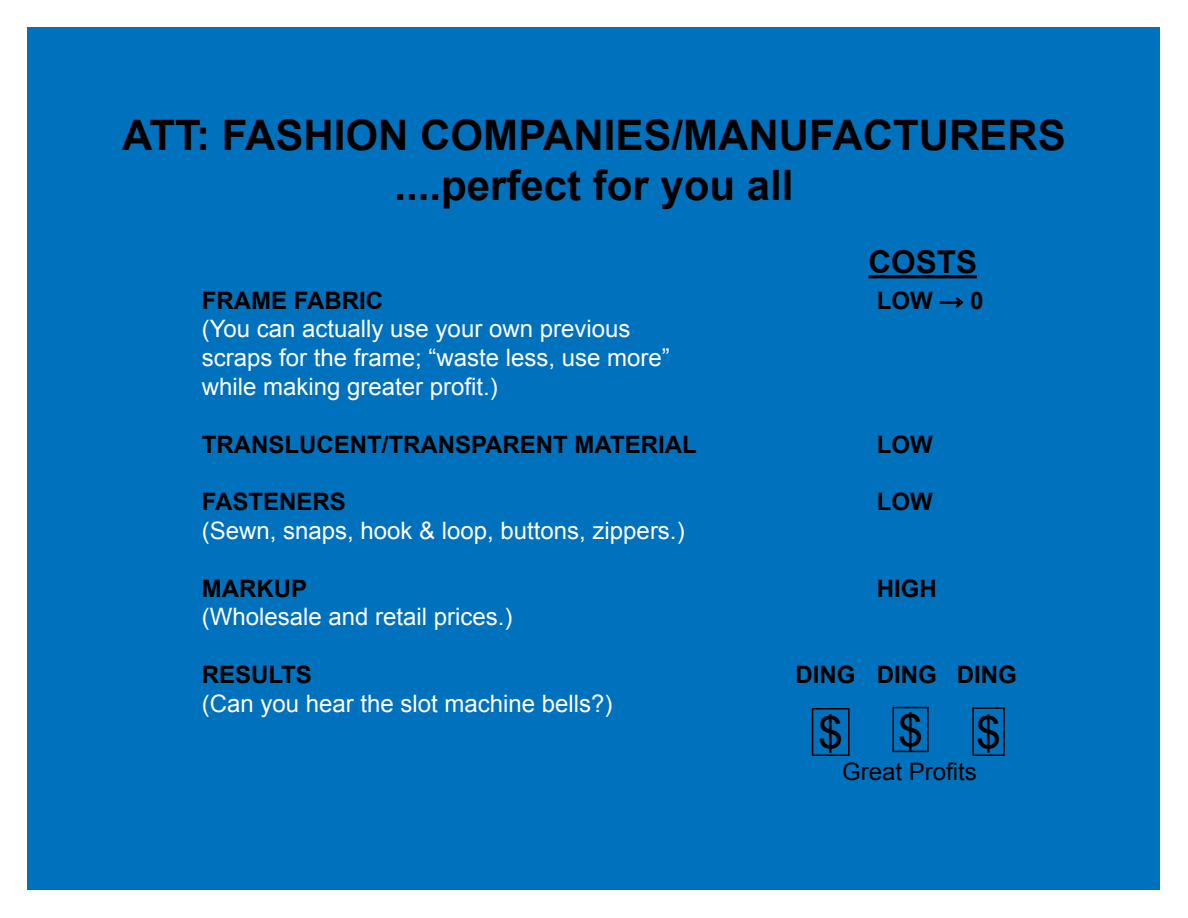
<style>
.page{position:relative;width:1188px;height:918px;background:#fff}
.page>*{position:absolute;margin:0;border:0;box-sizing:border-box;transform-origin:0 0}
.t1{font:45px "Arial";color:#000}
.t2{font:700 42px/50.4px "Arial";color:#000;text-align:center}
.t3{font:700 31.5px "Arial";color:#000}
.t4{font:24px/28.8px "Arial";color:#fff}
.t5{font:700 24px "Arial";color:#000}
.t6{font:24px "Arial";color:#000}
</style>
<div class="page">
<div style="left:28px;top:28px;width:1132px;height:862px;background:#0071bc"></div>
<svg style="left:939px;top:297px;width:25px;height:11px"></svg>
<div style="left:812px;top:708px;width:38px;height:48px;border:2px solid #000"></div>
<div style="left:892px;top:707px;width:37px;height:45px;border:2px solid #000"></div>
<div style="left:972px;top:707px;width:33px;height:49px;border:2px solid #000"></div>
<hr style="left:869px;top:275px;width:108px;height:3px;background:#000">
<h2 class="t2" style="left:122px;top:111px;width:945px">ATT: FASHION COMPANIES/MANUFACTURERS ....perfect for you all</h2>
<h3 class="t3" style="left:869px;top:241px;width:110px">COSTS</h3>
<p class="t5" style="left:202px;top:284px;width:183px">FRAME FABRIC</p>
<p class="t5" style="left:877px;top:284px;width:57px">LOW</p>
<p class="t5" style="left:970px;top:284px;width:15px">0</p>
<p class="t4" style="left:202px;top:315px;width:470px">(You can actually use your own previous scraps for the frame; “waste less, use more” while making greater profit.)</p>
<p class="t5" style="left:202px;top:428px;width:497px">TRANSLUCENT/TRANSPARENT MATERIAL</p>
<p class="t5" style="left:877px;top:428px;width:57px">LOW</p>
<p class="t5" style="left:202px;top:486px;width:146px">FASTENERS</p>
<p class="t5" style="left:877px;top:486px;width:57px">LOW</p>
<p class="t4" style="left:202px;top:516px;width:484px">(Sewn, snaps, hook &amp; loop, buttons, zippers.)</p>
<p class="t5" style="left:202px;top:572px;width:107px">MARKUP</p>
<p class="t5" style="left:877px;top:572px;width:61px">HIGH</p>
<p class="t4" style="left:202px;top:603px;width:312px">(Wholesale and retail prices.)</p>
<p class="t5" style="left:202px;top:659px;width:112px">RESULTS</p>
<p class="t5" style="left:795px;top:659px;width:223px">DING DING DING</p>
<p class="t4" style="left:202px;top:689px;width:412px">(Can you hear the slot machine bells?)</p>
<h1 class="t1" style="left:818px;top:703px;width:184px">$$$</h1>
<p class="t6" style="left:842px;top:755px;width:136px">Great Profits</p>
</div>
